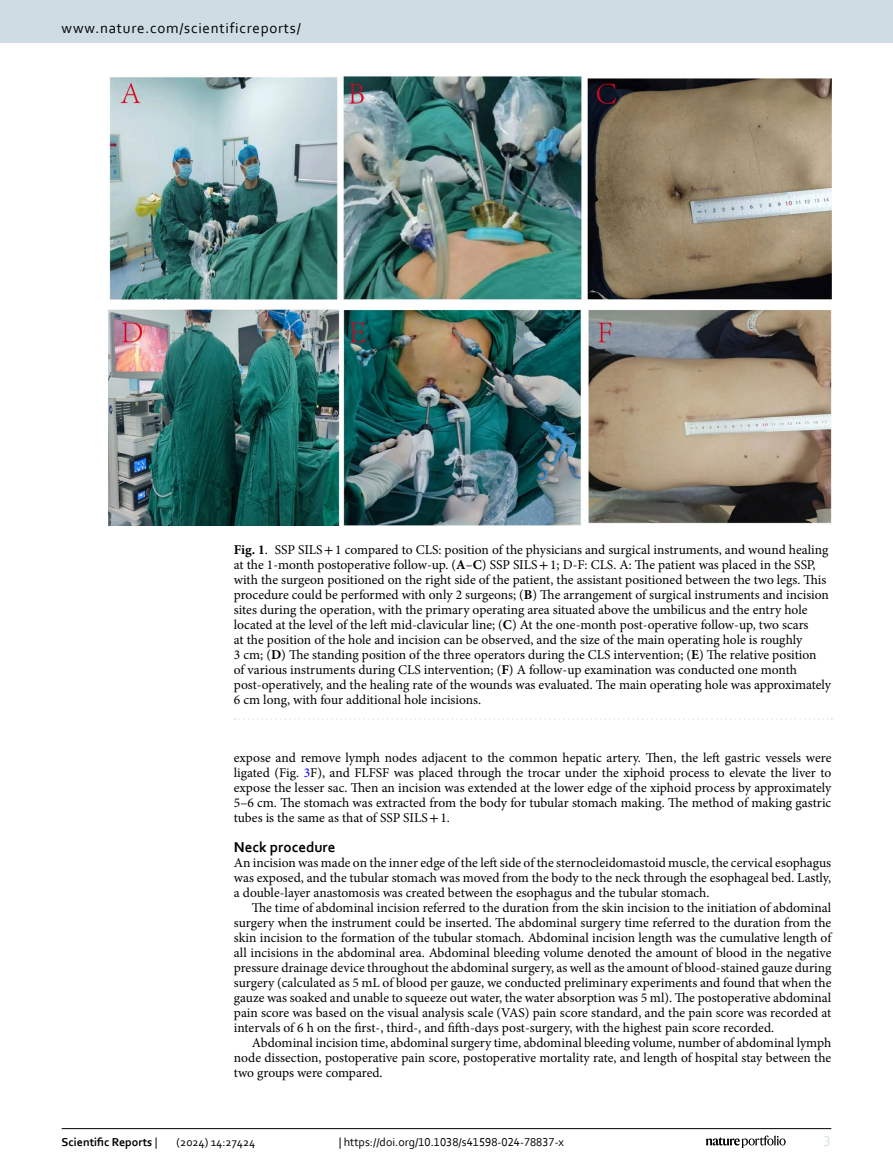
<style>
.page{position:relative;width:893px;height:1174px;background:#fff}
.page>*{position:absolute;margin:0;border:0;box-sizing:border-box;transform-origin:0 0}
.t1{font:15px "Corbel";letter-spacing:.05em;color:#000}
.Head_2{font:700 15px "Corbel";color:#000}
.t2{font:15px "Corbel";color:#d9e4eb}
.Body_Text_Indent{font:13.5px/15px "Minion Pro";color:#000;text-align:justify}
.Figure_Caption{font:13.5px/15px "Minion Pro";color:#000}
.Body_Text{font:13.5px/15px "Minion Pro";letter-spacing:-.005em;color:#000;text-align:justify}
.t3{font:12px "Corbel";color:#000}
.t4{font:700 12px "Corbel";color:#000}
.s1{font-weight:700}
.s2{font-family:"STIX"}
.s3{color:#00f}
.s4{font-weight:400}
</style>
<div class="page">
<img style="left:108px;top:76px;width:723px;height:449px">
<svg style="left:235px;top:718px;width:597px;height:1px"></svg>
<hr style="left:62px;top:1128px;width:769px;height:1px;background:#000">
<svg style="left:706px;top:1135px;width:80px;height:12px"></svg>
<div style="left:0;top:0;width:893px;height:43px;background:#cedde4"></div>
<p class="t1" style="left:62px;top:18px;width:241px">www.nature.com/scientificreports/</p>
<p class="Figure_Caption" style="left:234px;top:542px;width:599px"><span class="s1">Fig. 1</span>. SSP SILS<span class="s2">+</span>1 compared to CLS: position of the physicians and surgical instruments, and wound healing at the 1-month postoperative follow-up. (<span class="s1">A</span>–<span class="s1">C</span>) SSP SILS<span class="s2">+</span>1; D-F: CLS. A: The patient was placed in the SSP, with the surgeon positioned on the right side of the patient, the assistant positioned between the two legs. This procedure could be performed with only 2 surgeons; (<span class="s1">B</span>) The arrangement of surgical instruments and incision sites during the operation, with the primary operating area situated above the umbilicus and the entry hole located at the level of the left mid-clavicular line; (<span class="s1">C</span>) At the one-month post-operative follow-up, two scars<br>at the position of the hole and incision can be observed, and the size of the main operating hole is roughly<br>3 cm; (<span class="s1">D</span>) The standing position of the three operators during the CLS intervention; (<span class="s1">E</span>) The relative position<br>of various instruments during CLS intervention; (<span class="s1">F</span>) A follow-up examination was conducted one month post-operatively, and the healing rate of the wounds was evaluated. The main operating hole was approximately 6 cm long, with four additional hole incisions.</p>
<p class="Body_Text" style="left:234px;top:750px;width:599px">expose and remove lymph nodes adjacent to the common hepatic artery. Then, the left gastric vessels were ligated (Fig. <span class="s3">3</span>F), and FLFSF was placed through the trocar under the xiphoid process to elevate the liver to expose the lesser sac. Then an incision was extended at the lower edge of the xiphoid process by approximately 5–6 cm. The stomach was extracted from the body for tubular stomach making. The method of making gastric tubes is the same as that of SSP SILS<span class="s2">+</span>1.</p>
<p class="Head_2" style="left:234px;top:837px;width:103px">Neck procedure</p>
<p class="Body_Text" style="left:234px;top:855px;width:599px">An incision was made on the inner edge of the left side of the sternocleidomastoid muscle, the cervical esophagus was exposed, and the tubular stomach was moved from the body to the neck through the esophageal bed. Lastly, a double-layer anastomosis was created between the esophagus and the tubular stomach.</p>
<p class="Body_Text_Indent" style="left:234px;top:900px;width:599px;text-indent:18px">The time of abdominal incision referred to the duration from the skin incision to the initiation of abdominal surgery when the instrument could be inserted. The abdominal surgery time referred to the duration from the skin incision to the formation of the tubular stomach. Abdominal incision length was the cumulative length of all incisions in the abdominal area. Abdominal bleeding volume denoted the amount of blood in the negative pressure drainage device throughout the abdominal surgery, as well as the amount of blood-stained gauze during surgery (calculated as 5 mL of blood per gauze, we conducted preliminary experiments and found that when the gauze was soaked and unable to squeeze out water, the water absorption was 5 ml). The postoperative abdominal pain score was based on the visual analysis scale (VAS) pain score standard, and the pain score was recorded at intervals of 6 h on the first-, third-, and fifth-days post-surgery, with the highest pain score recorded.</p>
<p class="Body_Text_Indent" style="left:234px;top:1035px;width:599px;text-indent:18px">Abdominal incision time, abdominal surgery time, abdominal bleeding volume, number of abdominal lymph node dissection, postoperative pain score, postoperative mortality rate, and length of hospital stay between the two groups were compared.</p>
<p class="t4" style="left:62px;top:1134px;width:97px">Scientific Reports <span class="s4">|</span></p>
<p class="t3" style="left:177px;top:1134px;width:80px">(2024) 14:27424</p>
<p class="t3" style="left:339px;top:1134px;width:227px">| https://doi.org/10.1038/s41598-024-78837-x</p>
<p class="t2" style="left:824px;top:1132px;width:9px">3</p>
</div>
